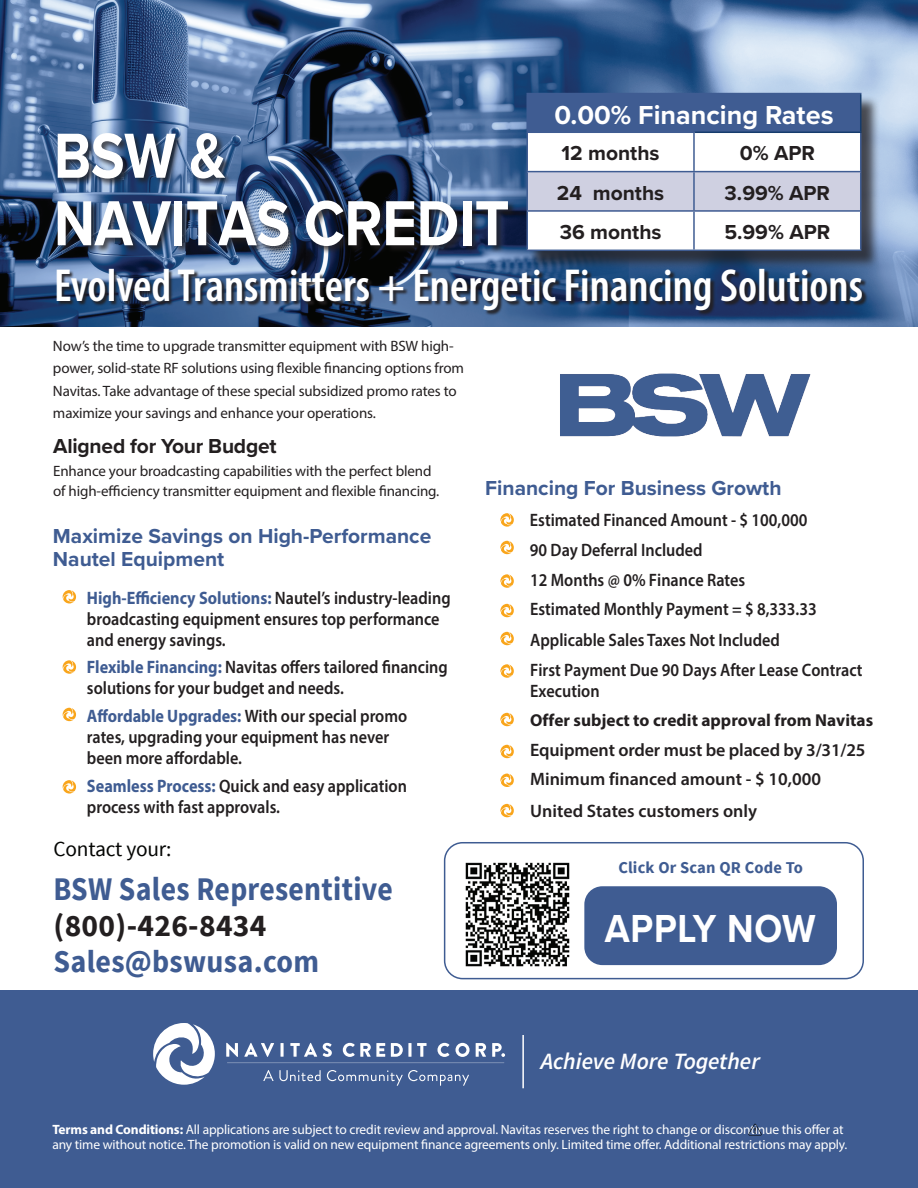
<style>
.page{position:relative;width:918px;height:1188px;background:#fff}
.page>*{position:absolute;margin:0;border:0;box-sizing:border-box;transform-origin:0 0}
.t1{font:700 66px/67.5px "Proxima Nova";letter-spacing:-.005em;color:#fff;scale:.85 1}
.t2{font:600 condensed 46.5px "Myriad Pro";color:#fff}
.t3{font:700 40.5px "Proxima Nova";letter-spacing:.02em;color:#fff;scale:.9 1}
.t4{font:700 33px "Source Sans Pro";letter-spacing:.01em;color:#3f5c92;scale:.9 1}
.t5{font:700 31.5px "Source Sans Pro";letter-spacing:.01em;color:#3f5c92;scale:.95 1}
.t6{font:700 31.5px "Source Sans Pro";letter-spacing:.01em;color:#231f20}
.t7{font:700 27px "Proxima Nova";color:#fff}
.t8{font:italic 23.4px "Source Sans Variable";color:#fff}
.t9{font:21.3px "Source Sans Pro";letter-spacing:-.01em;color:#040503}
.t10{font:700 21px/22.5px "Proxima Nova";color:#3f5c92}
.t11{font:700 21px "Proxima Nova";color:#231f20}
.t12{font:600 18px/21px "Myriad Pro";color:#231f20;scale:.9 1}
.t13{font:600 18px/30.6px "Myriad Pro";color:#231f20}
.t14{font:700 17.25px "Myriad Pro";color:#231f20}
.t15{font:700 16.5px "Source Sans Pro";letter-spacing:.01em;color:#3f5c92}
.t16{font:15px/22.5px "Myriad Pro";letter-spacing:-.01em;color:#231f20}
.t17{font:13.5px/15px "Myriad Pro";letter-spacing:-.01em;color:#fff}
.s1{font-weight:700;color:#3f5c92}
.s2{font-weight:700}
</style>
<div class="page">
<img style="left:560px;top:373px;width:251px;height:64px">
<img style="left:1px;top:0;width:917px;height:326px">
<div style="left:0;top:990px;width:918px;height:198px;background:#3f5c92"></div>
<svg style="left:228px;top:1063px;width:276px;height:1px"></svg>
<svg style="left:343px;top:1043px;width:42px;height:14px"></svg>
<svg style="left:391px;top:1043px;width:12px;height:14px"></svg>
<svg style="left:408px;top:1043px;width:4px;height:14px"></svg>
<svg style="left:417px;top:1043px;width:10px;height:14px"></svg>
<svg style="left:437px;top:1043px;width:12px;height:14px"></svg>
<svg style="left:456px;top:1043px;width:14px;height:14px"></svg>
<svg style="left:476px;top:1043px;width:10px;height:14px"></svg>
<svg style="left:492px;top:1043px;width:13px;height:14px"></svg>
<svg style="left:226px;top:1043px;width:12px;height:14px"></svg>
<svg style="left:244px;top:1043px;width:30px;height:14px"></svg>
<hr style="left:281px;top:1043px;width:3px;height:14px;background:#fff">
<svg style="left:290px;top:1043px;width:27px;height:14px"></svg>
<svg style="left:323px;top:1043px;width:9px;height:14px"></svg>
<svg style="left:153px;top:1023px;width:62px;height:62px"></svg>
<svg style="left:263px;top:1070px;width:58px;height:11px"></svg>
<svg style="left:327px;top:1070px;width:142px;height:16px"></svg>
<hr style="left:522px;top:1035px;width:2px;height:53px;background:#fff">
<div style="left:58px;top:270px;width:810px;height:46px;background:#231f20;opacity:.9"></div>
<div style="left:58px;top:133px;width:459px;height:122px;background:#231f20;opacity:.75"></div>
<div style="left:444px;top:842px;width:420px;height:137px;border:2px solid #3f5c92;border-radius:18px"></div>
<img style="left:465px;top:862px;width:105px;height:105px">
<div style="left:584px;top:886px;width:253px;height:79px;background:#3f5c92;border-radius:18px"></div>
<svg style="left:500px;top:513px;width:14px;height:14px"></svg>
<svg style="left:500px;top:541px;width:14px;height:13px"></svg>
<svg style="left:500px;top:574px;width:14px;height:14px"></svg>
<svg style="left:500px;top:604px;width:14px;height:13px"></svg>
<svg style="left:500px;top:632px;width:14px;height:13px"></svg>
<svg style="left:500px;top:664px;width:14px;height:14px"></svg>
<svg style="left:500px;top:713px;width:14px;height:13px"></svg>
<svg style="left:500px;top:745px;width:14px;height:13px"></svg>
<svg style="left:500px;top:804px;width:14px;height:13px"></svg>
<svg style="left:500px;top:774px;width:14px;height:13px"></svg>
<svg style="left:748px;top:1124px;width:14px;height:12px"></svg>
<div style="left:529px;top:95px;width:351px;height:175px;background:#231f20;opacity:.75"></div>
<div style="left:527px;top:94px;width:334px;height:38px;background:#3f5c92"></div>
<svg style="left:528px;top:133px;width:332px;height:117px"></svg>
<hr style="left:526px;top:94px;width:2px;height:38px;background:#3f5c92">
<hr style="left:526px;top:133px;width:2px;height:38px;background:#3f5c92">
<hr style="left:860px;top:133px;width:1px;height:38px;background:#3f5c92">
<hr style="left:526px;top:171px;width:168px;height:1px;background:#3f5c92">
<hr style="left:526px;top:172px;width:2px;height:38px;background:#3f5c92">
<hr style="left:694px;top:171px;width:167px;height:1px;background:#3f5c92">
<hr style="left:860px;top:172px;width:1px;height:38px;background:#3f5c92">
<hr style="left:526px;top:210px;width:168px;height:2px;background:#3f5c92">
<hr style="left:526px;top:212px;width:2px;height:38px;background:#3f5c92">
<hr style="left:694px;top:210px;width:167px;height:2px;background:#3f5c92">
<hr style="left:860px;top:212px;width:1px;height:38px;background:#3f5c92">
<hr style="left:526px;top:250px;width:168px;height:1px;background:#3f5c92">
<hr style="left:694px;top:250px;width:167px;height:1px;background:#3f5c92">
<hr style="left:693px;top:133px;width:2px;height:38px;background:#3f5c92">
<hr style="left:693px;top:172px;width:2px;height:38px;background:#3f5c92">
<hr style="left:693px;top:212px;width:2px;height:38px;background:#3f5c92">
<hr style="left:526px;top:93px;width:168px;height:1px;background:#3f5c92">
<hr style="left:694px;top:93px;width:167px;height:1px;background:#3f5c92">
<hr style="left:526px;top:132px;width:169px;height:1px;background:#3f5c92">
<hr style="left:860px;top:94px;width:1px;height:38px;background:#163c6d">
<hr style="left:695px;top:132px;width:166px;height:1px;background:#163c6d">
<svg style="left:63px;top:590px;width:13px;height:14px"></svg>
<svg style="left:63px;top:660px;width:13px;height:14px"></svg>
<svg style="left:63px;top:708px;width:13px;height:13px"></svg>
<svg style="left:63px;top:780px;width:13px;height:14px"></svg>
<h1 class="t1" style="left:54px;top:121px;width:537px">BSW &amp;<br>NAVITAS CREDIT</h1>
<h3 class="t7" style="left:554px;top:94px;width:281px">0.00% Financing Rates</h3>
<p class="t11" style="left:562px;top:138px;width:100px">12 months</p>
<p class="t11" style="left:740px;top:138px;width:77px">0% APR</p>
<p class="t11" style="left:557px;top:177px;width:109px">24 months</p>
<p class="t11" style="left:725px;top:177px;width:107px">3.99% APR</p>
<p class="t11" style="left:560px;top:216px;width:103px">36 months</p>
<p class="t11" style="left:724px;top:216px;width:107px">5.99% APR</p>
<h2 class="t2" style="left:54px;top:257px;width:811px">Evolved Transmitters + Energetic Financing Solutions</h2>
<p class="t16" style="left:53px;top:334px;width:412px">Now’s the time to upgrade transmitter equipment with BSW high&shy;power, solid-state RF solutions using flexible financing options from Navitas. Take advantage of these special subsidized promo rates to maximize your savings and enhance your operations.</p>
<p class="t11" style="left:53px;top:431px;width:225px">Aligned for Your Budget</p>
<p class="t16" style="left:53px;top:461px;width:388px;line-height:19.5px">Enhance your broadcasting capabilities with the perfect blend of high-efficiency transmitter equipment and flexible financing.</p>
<p class="t10" style="left:53px;top:525px;width:380px">Maximize Savings on High-Performance<br>Nautel Equipment</p>
<p class="t12" style="left:87px;top:587px;width:406px"><span class="s1">High-Efficiency Solutions:</span> Nautel’s industry-leading broadcasting equipment ensures top performance and energy savings.</p>
<p class="t12" style="left:87px;top:656px;width:402px"><span class="s1">Flexible Financing:</span> Navitas offers tailored financing solutions for your budget and needs.</p>
<p class="t12" style="left:87px;top:705px;width:357px"><span class="s1">Affordable Upgrades:</span> With our special promo rates, upgrading your equipment has never been more affordable.</p>
<p class="t12" style="left:87px;top:775px;width:357px"><span class="s1">Seamless Process:</span> Quick and easy application process with fast approvals.</p>
<p class="t9" style="left:54px;top:835px;width:119px">Contact your:</p>
<h3 class="t4" style="left:54px;top:868px;width:379px">BSW Sales Representitive</h3>
<h3 class="t6" style="left:54px;top:905px;width:215px">(800)-426-8434</h3>
<h3 class="t5" style="left:54px;top:941px;width:281px">Sales@bswusa.com</h3>
<p class="t10" style="left:485px;top:477px;width:298px">Financing For Business Growth</p>
<p class="t12" style="left:530px;top:505px;width:320px;line-height:29.5px">Estimated Financed Amount - $ 100,000<br>90 Day Deferral Included<br>12 Months @ 0% Finance Rates<br>Estimated Monthly Payment = $ 8,333.33</p>
<p class="t12" style="left:530px;top:625px;width:371px;line-height:29.8px">Applicable Sales Taxes Not Included<br>First Payment Due 90 Days After Lease Contract</p>
<p class="t12" style="left:530px;top:680px;width:79px">Execution</p>
<p class="t14" style="left:530px;top:709px;width:345px">Offer subject to credit approval from Navitas</p>
<p class="t13" style="left:530px;top:734px;width:337px">Equipment order must be placed by 3/31/25<br>Minimum financed amount - $ 10,000<br>United States customers only</p>
<p class="t15" style="left:618px;top:857px;width:186px">Click Or Scan QR Code To</p>
<h3 class="t3" style="left:605px;top:898px;width:236px">APPLY NOW</h3>
<p class="t8" style="left:541px;top:1047px;width:221px">Achieve More Together</p>
<p class="t17" style="left:52px;top:1122px;width:797px"><span class="s2">Terms and Conditions:</span> All applications are subject to credit review and approval. Navitas reserves the right to change or discontinue this offer at any time without notice. The promotion is valid on new equipment finance agreements only. Limited time offer. Additional restrictions may apply.</p>
</div>
